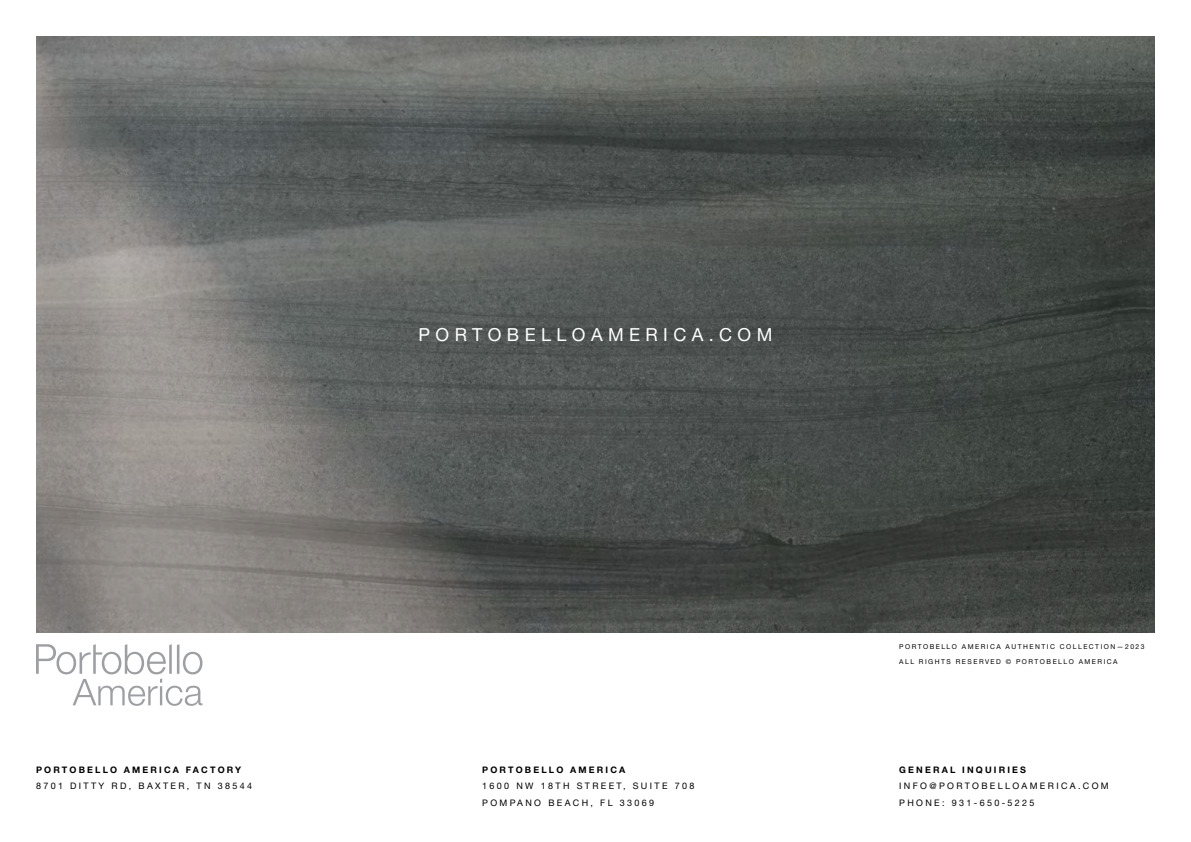
<style>
.page{position:relative;width:1191px;height:842px;background:#fff}
.page>*{position:absolute;margin:0;border:0;box-sizing:border-box;transform-origin:0 0}
.t1{font:18px "Helvetica Neue LT Std";letter-spacing:.3em;color:#fff}
.t2{font:9px/16.5px "Helvetica Neue LT Std";letter-spacing:.26em;color:#000}
.t3{font:700 9px "Helvetica Neue LT Std";letter-spacing:.24em;color:#000}
.t4{font:6.8px "Helvetica Neue LT Std";letter-spacing:.22em;color:#000}
</style>
<div class="page">
<svg style="left:36px;top:644px;width:166px;height:62px"></svg>
<img style="left:36px;top:36px;width:1119px;height:596px">
<p class="t3" style="left:36px;top:764px;width:207px">PORTOBELLO AMERICA FACTORY</p>
<p class="t2" style="left:36px;top:778px;width:218px">8701 DITTY RD, BAXTER, TN 38544</p>
<h1 class="t1" style="left:418px;top:323px;width:355px">PORTOBELLOAMERICA.COM</h1>
<p class="t3" style="left:482px;top:764px;width:145px">PORTOBELLO AMERICA</p>
<p class="t2" style="left:482px;top:778px;width:214px">1600 NW 18TH STREET, SUITE 708<br>POMPANO BEACH, FL 33069</p>
<p class="t4" style="left:899px;top:642px;width:247px">PORTOBELLO AMERICA AUTHENTIC COLLECTION—2023</p>
<p class="t4" style="left:899px;top:657px;width:220px">ALL RIGHTS RESERVED © PORTOBELLO AMERICA</p>
<p class="t3" style="left:899px;top:764px;width:128px">GENERAL INQUIRIES</p>
<p class="t2" style="left:899px;top:778px;width:211px">INFO@PORTOBELLOAMERICA.COM<br>PHONE: 931-650-5225</p>
</div>
